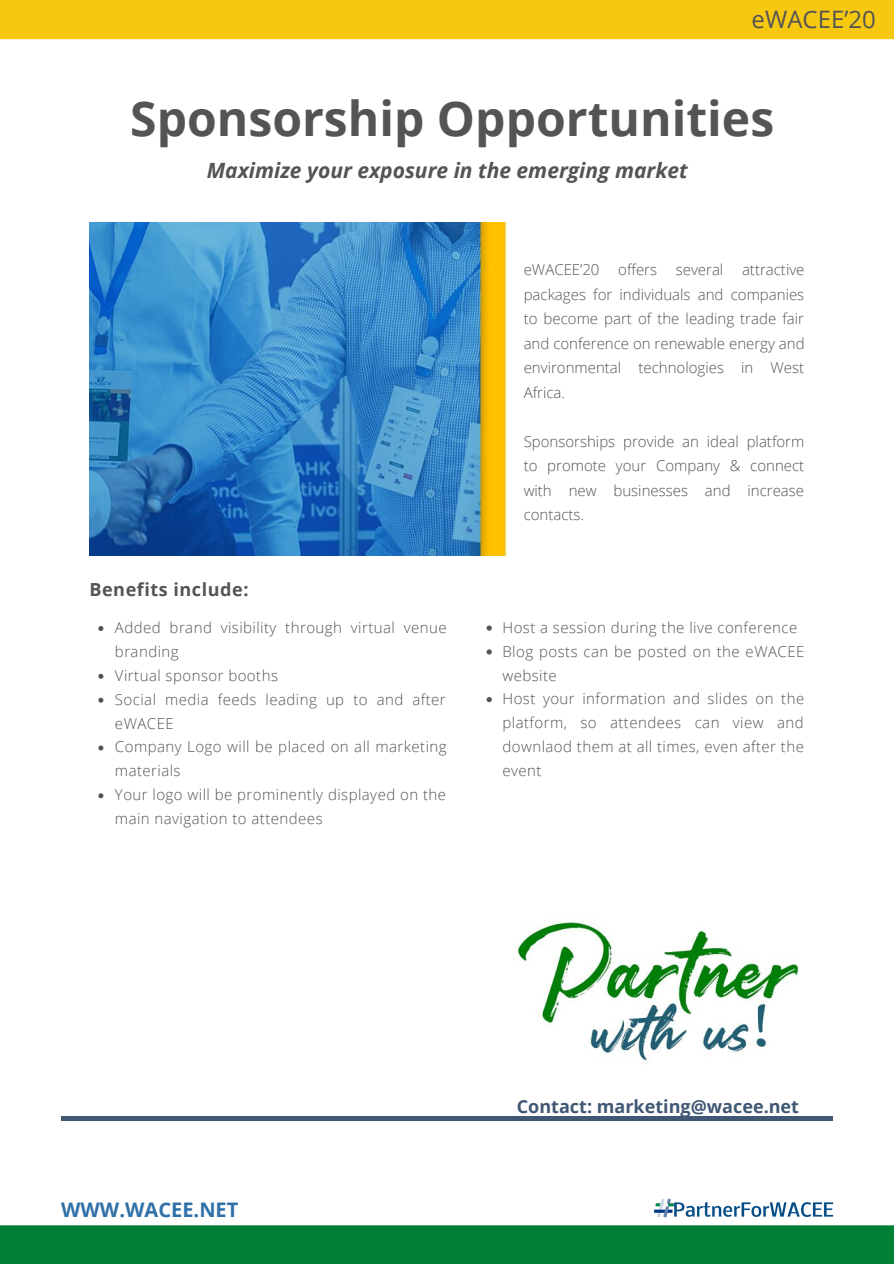
<style>
.page{position:relative;width:894px;height:1264px;background:#fff}
.page>*{position:absolute;margin:0;border:0;box-sizing:border-box;transform-origin:0 0}
.t1{font:700 48px "Open Sans";color:#545454}
.t2{font:24px "Open Sans";color:#545454}
.t3{font:italic 700 21px "Open Sans";color:#545454}
.t4{font:700 20.1px "Open Sans";color:#3070a8}
.t5{font:700 18px "Open Sans";color:#405873}
.t6{font:700 18px "Open Sans";letter-spacing:.03em;color:#545454}
.t7{font:300 15px/23.9px "Open Sans";letter-spacing:.03em;color:#545454;text-align:justify}
</style>
<div class="page">
<div style="left:0;top:0;width:893px;height:39px;background:#f6c810"></div>
<div style="left:0;top:1225px;width:893px;height:38px;background:#008037"></div>
<img style="left:654px;top:1198px;width:180px;height:20px">
<img style="left:518px;top:917px;width:315px;height:201px">
<hr style="left:61px;top:1116px;width:771px;height:4px;background:#405873">
<img style="left:89px;top:223px;width:419px;height:332px">
<svg style="left:98px;top:626px;width:5px;height:5px"></svg>
<svg style="left:98px;top:673px;width:5px;height:5px"></svg>
<svg style="left:98px;top:697px;width:5px;height:5px"></svg>
<svg style="left:98px;top:745px;width:5px;height:5px"></svg>
<svg style="left:98px;top:793px;width:5px;height:5px"></svg>
<svg style="left:486px;top:625px;width:5px;height:5px"></svg>
<svg style="left:486px;top:649px;width:5px;height:5px"></svg>
<svg style="left:486px;top:697px;width:5px;height:5px"></svg>
<h2 class="t2" style="left:751px;top:3px;width:126px">eWACEE’20</h2>
<h1 class="t1" style="left:130px;top:85px;width:645px">Sponsorship Opportunities</h1>
<h3 class="t3" style="left:207px;top:156px;width:482px">Maximize your exposure in the emerging market</h3>
<p class="t6" style="left:89px;top:577px;width:160px">Benefits include:</p>
<p class="t7" style="left:115px;top:615px;width:333px;text-align:left">Added brand visibility through virtual venue branding<br>Virtual sponsor booths<br>Social media feeds leading up to and after eWACEE<br>Company Logo will be placed on all marketing materials<br>Your logo will be prominently displayed on the main navigation to attendees</p>
<p class="t7" style="left:523px;top:257px;width:282px;line-height:24.5px">eWACEE’20 offers several attractive packages for individuals and companies to become part of the leading trade fair and conference on renewable energy and environmental technologies in West Africa.</p>
<p class="t7" style="left:523px;top:429px;width:282px;line-height:24.5px">Sponsorships provide an ideal platform to promote your Company &amp; connect with new businesses and increase contacts.</p>
<p class="t7" style="left:502px;top:615px;width:303px;text-align:left">Host a session during the live conference<br>Blog posts can be posted on the eWACEE website<br>Host your information and slides on the platform, so attendees can view and downlaod them at all times, even after the event</p>
<h3 class="t4" style="left:61px;top:1194px;width:179px">WWW.WACEE.NET</h3>
<p class="t5" style="left:516px;top:1093px;width:284px">Contact: marketing@wacee.net</p>
</div>
